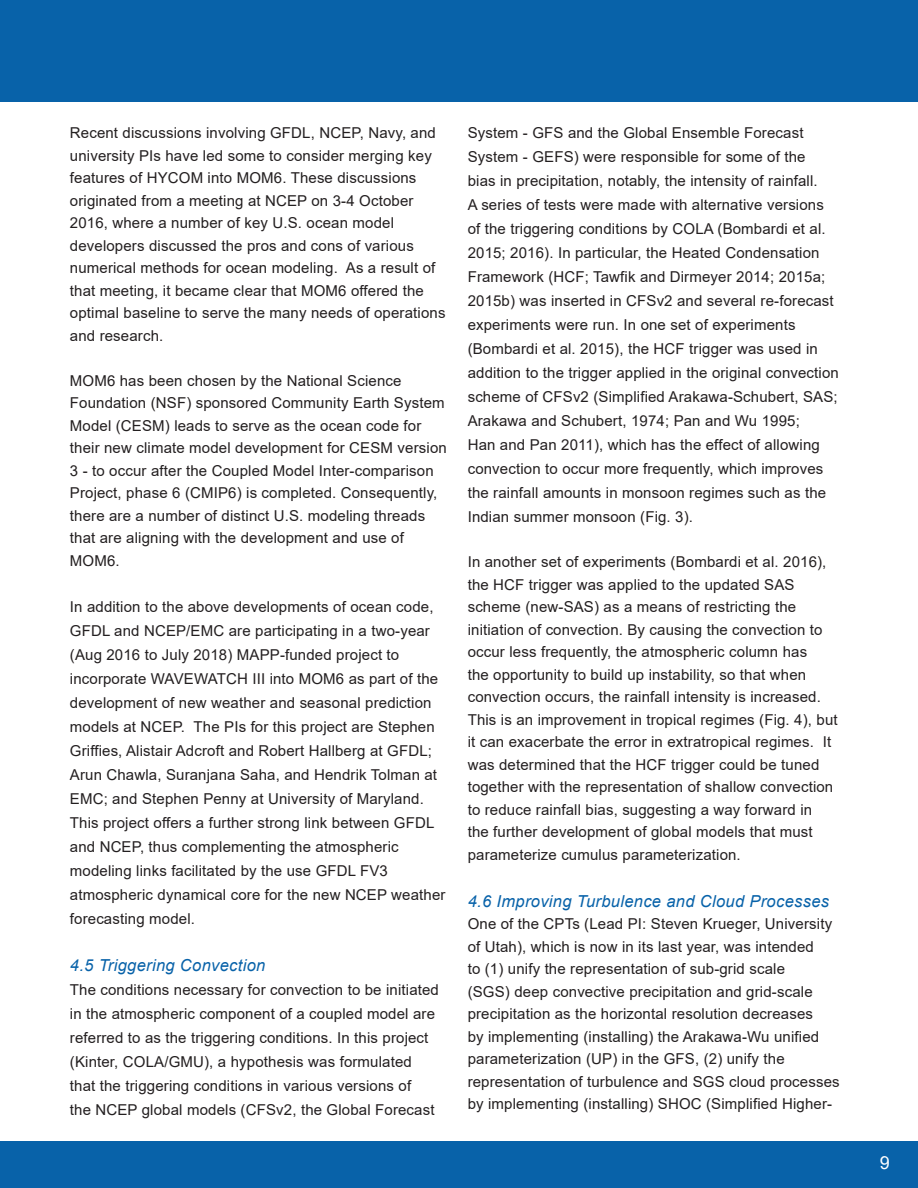
<style>
.page{position:relative;width:918px;height:1188px;background:#fff}
.page>*{position:absolute;margin:0;border:0;box-sizing:border-box;transform-origin:0 0}
.t1{font:18px "Arial";color:#fff}
.Body{font:italic 16.5px "Arial";letter-spacing:.02em;color:#0862a9}
.Body-2{font:15px/22.5px "Arial";letter-spacing:.01em;color:#231f20}
</style>
<div class="page">
<div style="left:0;top:0;width:918px;height:102px;background:#0862a9"></div>
<div style="left:0;top:1142px;width:918px;height:46px;background:#0862a9"></div>
<p class="Body-2" style="left:70px;top:122px;width:377px">Recent discussions involving GFDL, NCEP, Navy, and university PIs have led some to consider merging key features of HYCOM into MOM6. These discussions originated from a meeting at NCEP on 3-4 October 2016, where a number of key U.S. ocean model developers discussed the pros and cons of various numerical methods for ocean modeling. As a result of that meeting, it became clear that MOM6 offered the optimal baseline to serve the many needs of operations and research.</p>
<p class="Body-2" style="left:70px;top:369px;width:378px">MOM6 has been chosen by the National Science Foundation (NSF) sponsored Community Earth System Model (CESM) leads to serve as the ocean code for their new climate model development for CESM version 3 - to occur after the Coupled Model Inter-comparison Project, phase 6 (CMIP6) is completed. Consequently, there are a number of distinct U.S. modeling threads that are aligning with the development and use of MOM6.</p>
<p class="Body-2" style="left:70px;top:595px;width:377px;line-height:24px">In addition to the above developments of ocean code, GFDL and NCEP/EMC are participating in a two-year (Aug 2016 to July 2018) MAPP-funded project to incorporate WAVEWATCH III into MOM6 as part of the development of new weather and seasonal prediction models at NCEP. The PIs for this project are Stephen Griffies, Alistair Adcroft and Robert Hallberg at GFDL; Arun Chawla, Suranjana Saha, and Hendrik Tolman at EMC; and Stephen Penny at University of Maryland.<br>This project offers a further strong link between GFDL and NCEP, thus complementing the atmospheric modeling links facilitated by the use GFDL FV3 atmospheric dynamical core for the new NCEP weather forecasting model.</p>
<p class="Body" style="left:70px;top:955px;width:197px">4.5 Triggering Convection</p>
<p class="Body-2" style="left:70px;top:978px;width:371px;line-height:24px">The conditions necessary for convection to be initiated in the atmospheric component of a coupled model are referred to as the triggering conditions. In this project (Kinter, COLA/GMU), a hypothesis was formulated that the triggering conditions in various versions of<br>the NCEP global models (CFSv2, the Global Forecast</p>
<p class="Body-2" style="left:468px;top:121px;width:373px;line-height:24px">System - GFS and the Global Ensemble Forecast System - GEFS) were responsible for some of the<br>bias in precipitation, notably, the intensity of rainfall.<br>A series of tests were made with alternative versions of the triggering conditions by COLA (Bombardi et al.<br>2015; 2016). In particular, the Heated Condensation Framework (HCF; Tawfik and Dirmeyer 2014; 2015a; 2015b) was inserted in CFSv2 and several re-forecast experiments were run. In one set of experiments (Bombardi et al. 2015), the HCF trigger was used in addition to the trigger applied in the original convection scheme of CFSv2 (Simplified Arakawa-Schubert, SAS; Arakawa and Schubert, 1974; Pan and Wu 1995;<br>Han and Pan 2011), which has the effect of allowing convection to occur more frequently, which improves the rainfall amounts in monsoon regimes such as the Indian summer monsoon (Fig. 3).</p>
<p class="Body-2" style="left:468px;top:551px;width:372px">In another set of experiments (Bombardi et al. 2016), the HCF trigger was applied to the updated SAS scheme (new-SAS) as a means of restricting the initiation of convection. By causing the convection to occur less frequently, the atmospheric column has<br>the opportunity to build up instability, so that when convection occurs, the rainfall intensity is increased.<br>This is an improvement in tropical regimes (Fig. 4), but it can exacerbate the error in extratropical regimes. It was determined that the HCF trigger could be tuned together with the representation of shallow convection to reduce rainfall bias, suggesting a way forward in<br>the further development of global models that must parameterize cumulus parameterization.</p>
<p class="Body" style="left:468px;top:890px;width:363px">4.6 Improving Turbulence and Cloud Processes</p>
<p class="Body-2" style="left:468px;top:912px;width:374px">One of the CPTs (Lead PI: Steven Krueger, University of Utah), which is now in its last year, was intended<br>to (1) unify the representation of sub-grid scale<br>(SGS) deep convective precipitation and grid-scale precipitation as the horizontal resolution decreases<br>by implementing (installing) the Arakawa-Wu unified parameterization (UP) in the GFS, (2) unify the representation of turbulence and SGS cloud processes by implementing (installing) SHOC (Simplified Higher-</p>
<p class="t1" style="left:880px;top:1150px;width:12px">9</p>
</div>
